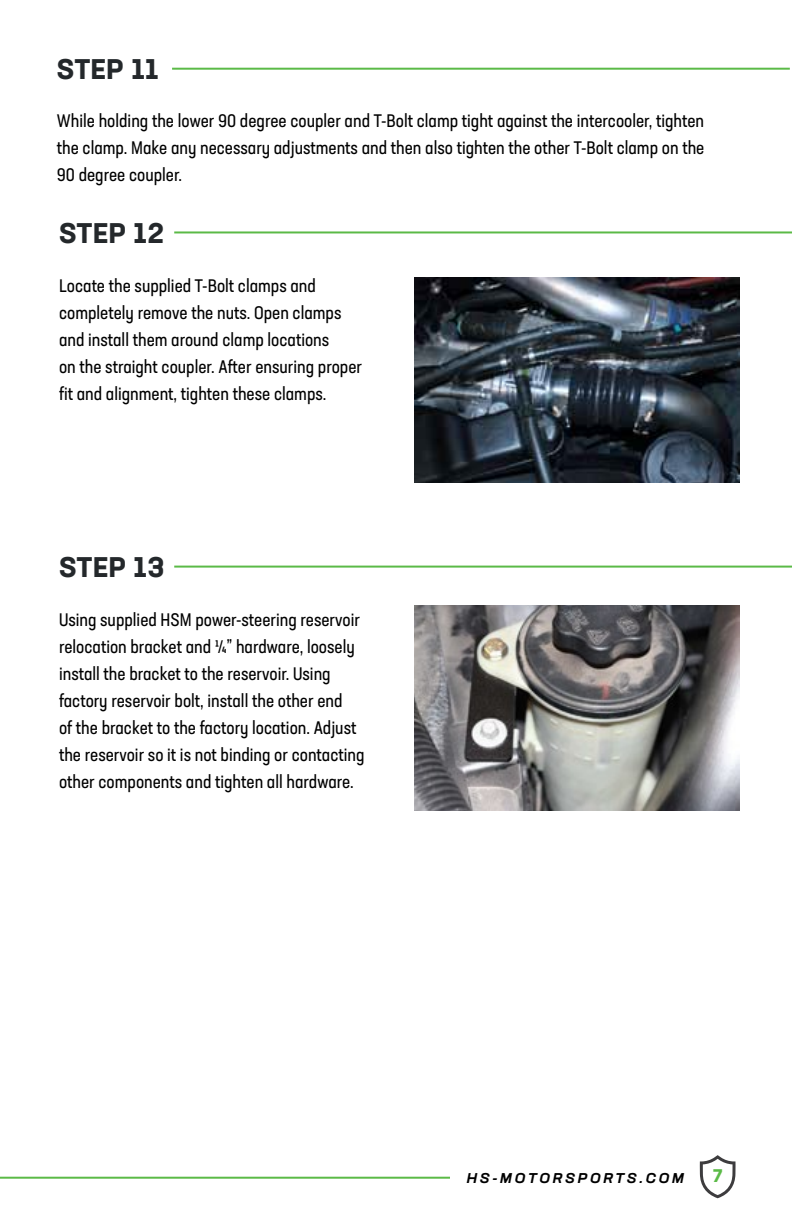
<style>
.page{position:relative;width:792px;height:1224px;background:#fff}
.page>*{position:absolute;margin:0;border:0;box-sizing:border-box;transform-origin:0 0}
.t1{font:700 28px "Neusa Next Std";letter-spacing:.025em;color:#24282b}
.t2{font:condensed 18px/27px "Neusa Next Std";color:#000}
.t3{font:700 18px "Neusa Next Std";color:#5bba47}
.t4{font:italic 700 expanded 14px "Neusa Next Std";letter-spacing:.2em;color:#000}
</style>
<div class="page">
<svg style="left:700px;top:1155px;width:36px;height:43px"></svg>
<hr style="left:0;top:1177px;width:450px;height:2px;background:#5bba47">
<img style="left:415px;top:278px;width:325px;height:204px">
<hr style="left:172px;top:68px;width:618px;height:2px;background:#5bba47">
<hr style="left:174px;top:231px;width:618px;height:2px;background:#5bba47">
<hr style="left:174px;top:566px;width:618px;height:2px;background:#5bba47">
<img style="left:415px;top:606px;width:325px;height:204px">
<h1 class="t1" style="left:57px;top:51px;width:103px">STEP 11</h1>
<p class="t2" style="left:57px;top:107px;width:649px;text-align:justify">While holding the lower 90 degree coupler and T-Bolt clamp tight against the intercooler, tighten the clamp. Make any necessary adjustments and then also tighten the other T-Bolt clamp on the 90 degree coupler.</p>
<h1 class="t1" style="left:59px;top:215px;width:106px">STEP 12</h1>
<p class="t2" style="left:59px;top:272px;width:305px">Locate the supplied T-Bolt clamps and completely remove the nuts. Open clamps and install them around clamp locations<br>on the straight coupler. After ensuring proper fit and alignment, tighten these clamps.</p>
<h1 class="t1" style="left:59px;top:549px;width:107px">STEP 13</h1>
<p class="t2" style="left:59px;top:606px;width:307px">Using supplied HSM power-steering reservoir relocation bracket and ¼” hardware, loosely install the bracket to the reservoir. Using factory reservoir bolt, install the other end<br>of the bracket to the factory location. Adjust the reservoir so it is not binding or contacting other components and tighten all hardware.</p>
<p class="t4" style="left:467px;top:1169px;width:219px">HS-MOTORSPORTS.COM</p>
<p class="t3" style="left:713px;top:1164px;width:11px">7</p>
</div>
